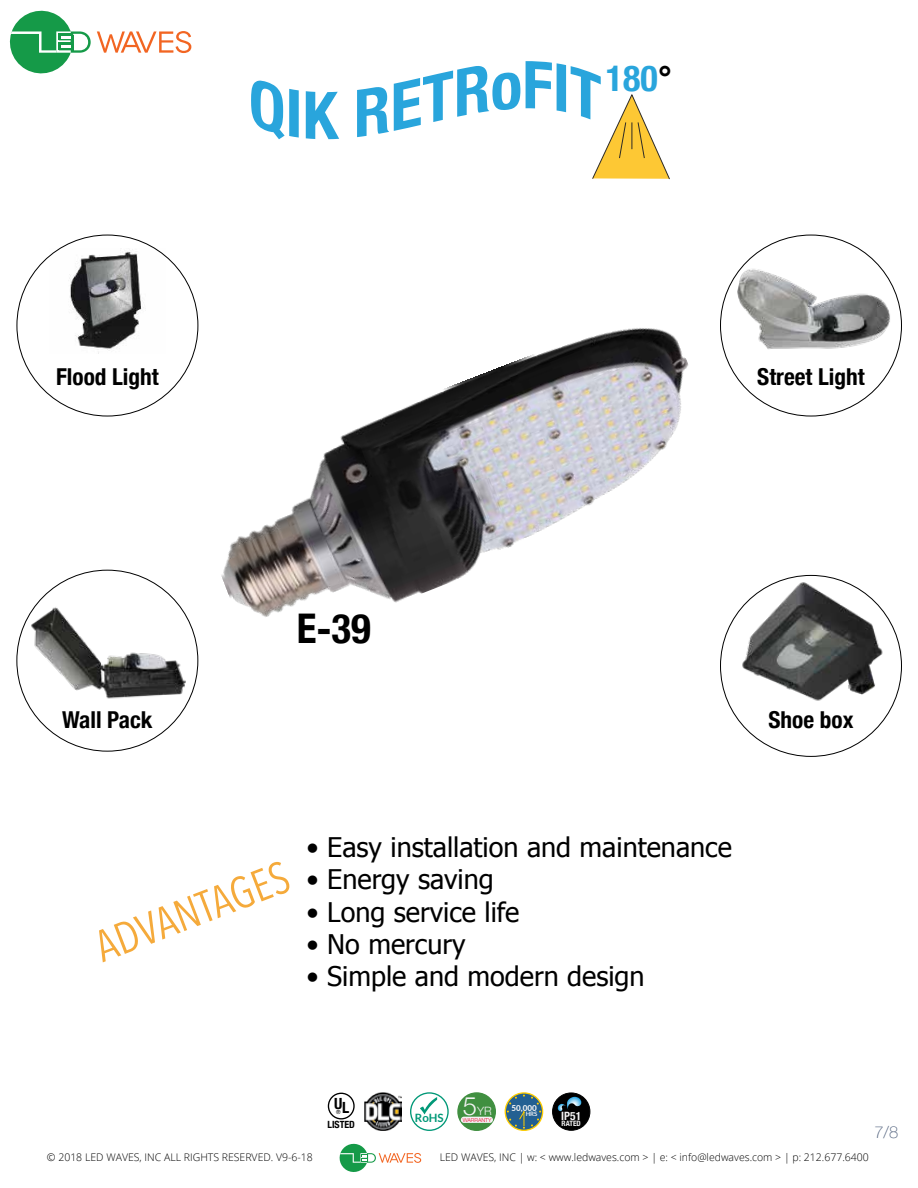
<style>
.page{position:relative;width:918px;height:1188px;background:#fff}
.page>*{position:absolute;margin:0;border:0;box-sizing:border-box;transform-origin:0 0}
.t1{font:44.1px "Avenir Next Condensed";color:#f5aa3b}
.t2{font:700 condensed 40.95px "Helvetica Neue";color:#000}
.t3{font:700 condensed 36px "Helvetica Neue";color:#29a5dc}
.t4{font:27px "Tahoma";color:#000}
.t5{font:300 25.5px "Helvetica Neue";color:#f3f3f3}
.t6{font:700 condensed 23.25px "Helvetica Neue";color:#000}
.t7{font:100 16.5px "Helvetica Neue";color:#4a5b78}
.t8{font:700 condensed 15.45px "Helvetica Neue";color:#000}
.t9{font:700 11.4px "Lato";color:#009877}
.t10{font:700 condensed 11.4px "Helvetica Neue";color:#f3f3f3}
.t11{font:300 11.4px "Helvetica Neue";color:#f3f3f3}
.t12{font:300 10.5px "Open Sans";color:#000}
.t13{font:700 condensed 9.9px "Helvetica Neue";color:#000}
.t14{font:800 8.1px "Lato";color:#f3f3f3}
.t15{font:700 condensed 7.35px "Helvetica Neue";color:#f3f3f3}
.t16{font:700 6px "Lato";color:#f3f3f3}
.t17{font:5.55px "Helvetica Neue";color:#000}
.t18{font:300 5.4px "Helvetica Neue";color:#ea0029}
.s1{color:#000}
</style>
<div class="page">
<img style="left:28px;top:598px;width:171px;height:121px">
<img style="left:720px;top:580px;width:181px;height:127px">
<img style="left:722px;top:248px;width:180px;height:130px">
<img style="left:187px;top:303px;width:544px;height:355px">
<img style="left:49px;top:249px;width:117px;height:104px">
<svg style="left:251px;top:80px;width:48px;height:59px"></svg>
<svg style="left:306px;top:91px;width:33px;height:48px"></svg>
<svg style="left:357px;top:66px;width:163px;height:71px"></svg>
<svg style="left:97px;top:31px;width:94px;height:22px"></svg>
<svg style="left:9px;top:10px;width:82px;height:64px"></svg>
<svg style="left:526px;top:61px;width:144px;height:119px"></svg>
<div style="left:410px;top:1092px;width:39px;height:39px;border:1px solid #009877;border-radius:50%"></div>
<svg style="left:420px;top:1097px;width:17px;height:17px"></svg>
<div style="left:505px;top:1093px;width:38px;height:37px;background:#236092;border-radius:50%"></div>
<div style="left:505px;top:1092px;width:38px;height:39px;border:1px solid #ffcd00;border-radius:50%"></div>
<svg style="left:531px;top:1097px;width:8px;height:8px"></svg>
<svg style="left:531px;top:1119px;width:8px;height:7px"></svg>
<svg style="left:509px;top:1097px;width:8px;height:7px"></svg>
<svg style="left:507px;top:1111px;width:18px;height:18px"></svg>
<div style="left:328px;top:1093px;width:27px;height:27px;border:1px solid #000;border-radius:50%"></div>
<div style="left:553px;top:1093px;width:37px;height:37px;background:#000;border-radius:50%"></div>
<div style="left:552px;top:1093px;width:38px;height:37px;border:1px solid #000;border-radius:50%"></div>
<svg style="left:557px;top:1097px;width:24px;height:15px"></svg>
<div style="left:458px;top:1093px;width:37px;height:37px;background:#408f40;border-radius:50%"></div>
<div style="left:457px;top:1092px;width:39px;height:39px;border:1px solid #408f40;border-radius:50%"></div>
<div style="left:461px;top:1117px;width:32px;height:6px;background:#f3f3f3;border-radius:3px"></div>
<img style="left:364px;top:1093px;width:38px;height:37px">
<svg style="left:339px;top:1144px;width:82px;height:28px"></svg>
<h3 class="t6" style="left:56px;top:358px;width:104px">Flood Light</h3>
<h2 class="t2" style="left:297px;top:594px;width:76px">E-39</h2>
<h3 class="t3" style="left:606px;top:48px;width:68px">180<span class="s1">°</span></h3>
<h3 class="t6" style="left:757px;top:358px;width:109px">Street Light</h3>
<h3 class="t6" style="left:62px;top:701px;width:92px">Wall Pack</h3>
<h3 class="t6" style="left:769px;top:701px;width:86px">Shoe box</h3>
<h1 class="t1" style="left:83px;top:913px;width:206px;rotate:-21deg">ADVANTAGES</h1>
<h3 class="t4" style="left:307px;top:829px;width:427px">• Easy installation and maintenance</h3>
<h3 class="t4" style="left:307px;top:861px;width:189px">• Energy saving</h3>
<h3 class="t4" style="left:307px;top:894px;width:214px">• Long service life</h3>
<h3 class="t4" style="left:307px;top:926px;width:161px">• No mercury</h3>
<h3 class="t4" style="left:307px;top:958px;width:340px">• Simple and modern design</h3>
<p class="t12" style="left:47px;top:1150px;width:268px">© 2018 LED WAVES, INC ALL RIGHTS RESERVED. V9-6-18</p>
<h3 class="t8" style="left:334px;top:1091px;width:10px">U</h3>
<p class="t17" style="left:336px;top:1108px;width:6px">®</p>
<h3 class="t8" style="left:342px;top:1094px;width:9px">L</h3>
<p class="t13" style="left:327px;top:1116px;width:29px">LISTED</p>
<h3 class="t5" style="left:463px;top:1086px;width:16px">5</h3>
<p class="t11" style="left:477px;top:1102px;width:16px">YR</p>
<p class="t18" style="left:463px;top:1115px;width:30px">WARRANTY</p>
<p class="t12" style="left:440px;top:1150px;width:431px">LED WAVES, INC | w: &lt; www.ledwaves.com &gt; | e: &lt; info@ledwaves.com &gt; | p: 212.677.6400</p>
<p class="t14" style="left:512px;top:1102px;width:27px">50,000</p>
<p class="t16" style="left:526px;top:1110px;width:13px">HRS</p>
<p class="t10" style="left:561px;top:1106px;width:21px">IP51</p>
<p class="t15" style="left:562px;top:1117px;width:21px">RATED</p>
<p class="t9" style="left:415px;top:1111px;width:30px">RoHS</p>
<h3 class="t7" style="left:874px;top:1120px;width:25px">7/8</h3>
</div>
